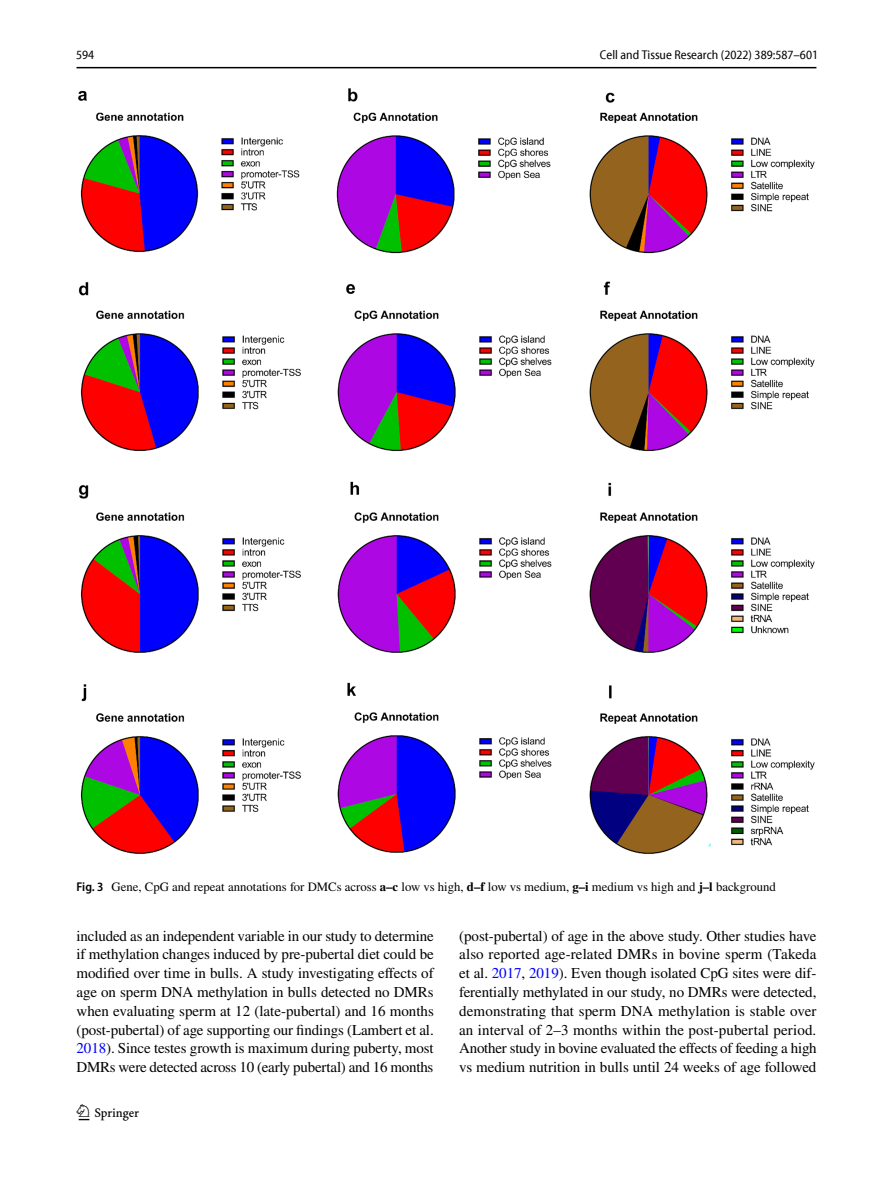
<style>
.page{position:relative;width:893px;height:1187px;background:#fff}
.page>*{position:absolute;margin:0;border:0;box-sizing:border-box;transform-origin:0 0}
.t1{font:22.5px "Springnew Regular 2";color:#000}
.t2{font:15px/18.8px "STIX";letter-spacing:-.015em;color:#000;text-align:justify}
.t3{font:12.75px "STIX";color:#000}
.t4{font:semi-condensed 12.75px "Myriad Pro Unic";color:#000}
.s1{font-family:"Myriad Pro";font-weight:600;font-stretch:semi-condensed}
.s2{font-weight:700}
.s3{color:#00f}
</style>
<div class="page">
<hr style="left:77px;top:67px;width:739px;height:1px;background:#000">
<img style="left:78px;top:88px;width:737px;height:766px">
<p class="t4" style="left:76px;top:50px;width:20px">594</p>
<p class="t4" style="left:600px;top:50px;width:220px">Cell and Tissue Research (2022) 389:587–601</p>
<p class="t3" style="left:77px;top:877px;width:701px"><span class="s1">Fig. 3</span> Gene, CpG and repeat annotations for DMCs across <span class="s2">a–c</span> low vs high, <span class="s2">d–f</span> low vs medium, <span class="s2">g–i</span> medium vs high and <span class="s2">j–l</span> background</p>
<p class="t2" style="left:77px;top:927px;width:359px">included as an independent variable in our study to determine if methylation changes induced by pre-pubertal diet could be modified over time in bulls. A study investigating effects of age on sperm DNA methylation in bulls detected no DMRs when evaluating sperm at 12 (late-pubertal) and 16 months (post-pubertal) of age supporting our findings (Lambert et al.<br><span class="s3">2018</span>). Since testes growth is maximum during puberty, most DMRs were detected across 10 (early pubertal) and 16 months</p>
<p class="t2" style="left:459px;top:927px;width:359px">(post-pubertal) of age in the above study. Other studies have also reported age-related DMRs in bovine sperm (Takeda et al. <span class="s3">2017</span>, <span class="s3">2019</span>). Even though isolated CpG sites were dif&shy;ferentially methylated in our study, no DMRs were detected, demonstrating that sperm DNA methylation is stable over an interval of 2–3 months within the post-pubertal period.<br>Another study in bovine evaluated the effects of feeding a high vs medium nutrition in bulls until 24 weeks of age followed</p>
<h1 class="t1" style="left:79px;top:1104px;width:62px">1 3</h1>
</div>
